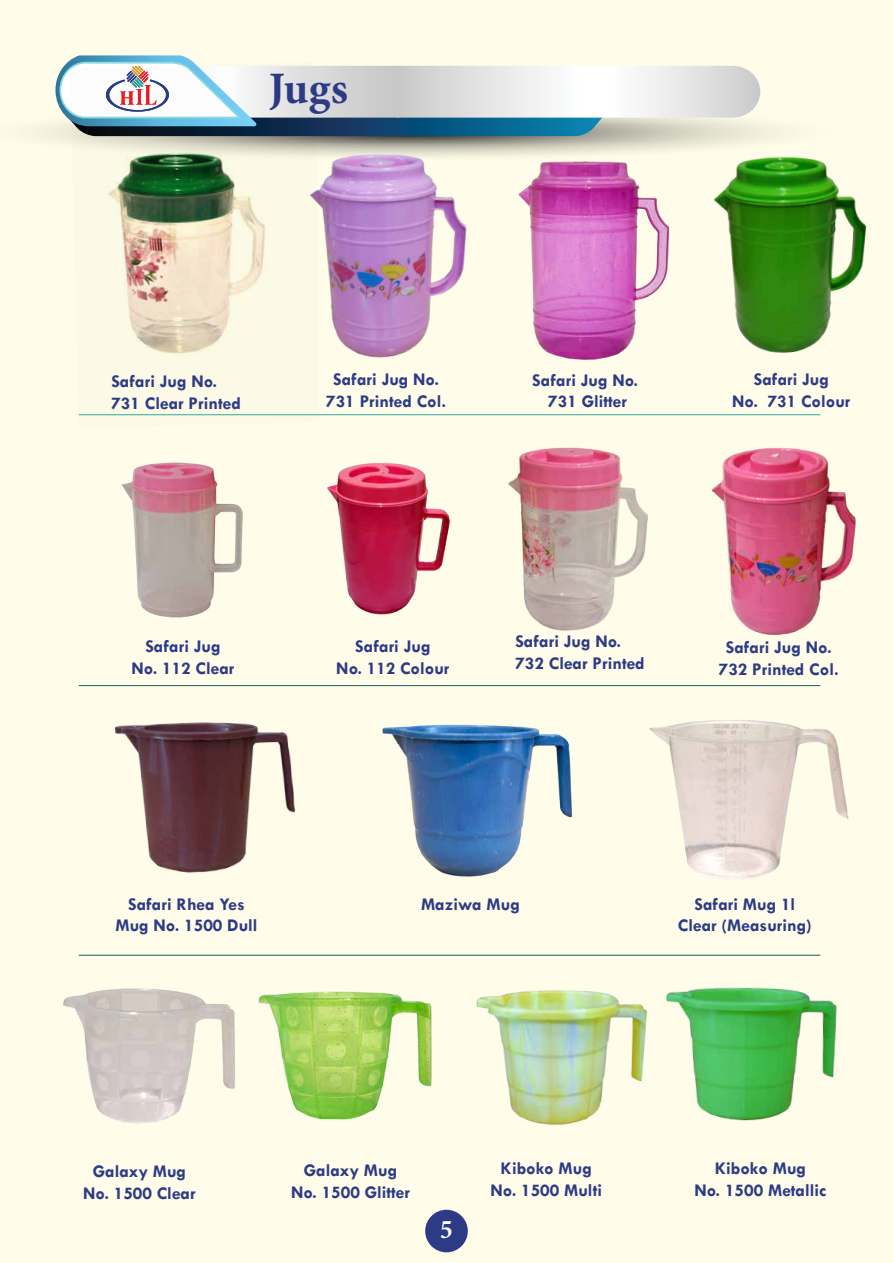
<style>
.page{position:relative;width:893px;height:1263px;background:#fffde9}
.page>*{position:absolute;margin:0;border:0;box-sizing:border-box;transform-origin:0 0}
.t1{font:700 45px "Minion Pro";color:#2d3b87}
.t2{font:700 condensed 27px "Minion Pro";color:#fff}
.t3{font:700 18px/21.6px "Tw Cen";color:#2d3b87;text-align:center}
</style>
<div class="page">
<img style="left:327px;top:462px;width:123px;height:153px">
<div style="left:425px;top:1210px;width:43px;height:42px;background:#2d3b87;border-radius:50%"></div>
<svg style="left:55px;top:55px;width:705px;height:81px"></svg>
<img style="left:70px;top:62px;width:249px;height:354px">
<img style="left:504px;top:110px;width:186px;height:251px">
<img style="left:271px;top:70px;width:233px;height:346px">
<img style="left:701px;top:143px;width:166px;height:210px">
<hr style="left:79px;top:414px;width:741px;height:1px;background:#fff">
<hr style="left:79px;top:685px;width:741px;height:1px;background:#fff">
<hr style="left:79px;top:955px;width:741px;height:1px;background:#fff">
<img style="left:649px;top:720px;width:200px;height:159px">
<img style="left:470px;top:955px;width:154px;height:171px">
<img style="left:382px;top:724px;width:190px;height:153px">
<img style="left:115px;top:722px;width:181px;height:151px">
<img style="left:277px;top:954px;width:187px;height:166px">
<img style="left:624px;top:954px;width:213px;height:167px">
<img style="left:63px;top:954px;width:214px;height:170px">
<img style="left:121px;top:462px;width:122px;height:156px">
<img style="left:508px;top:447px;width:140px;height:184px">
<img style="left:712px;top:447px;width:144px;height:188px">
<h1 class="t1" style="left:269px;top:57px;width:81px">Jugs</h1>
<p class="t3" style="left:111px;top:370px;width:131px;text-align:left">Safari Jug No.<br>731 Clear Printed</p>
<p class="t3" style="left:326px;top:368px;width:121px">Safari Jug No.<br>731 Printed Col.</p>
<p class="t3" style="left:532px;top:369px;width:107px">Safari Jug No.<br>731 Glitter</p>
<p class="t3" style="left:732px;top:368px;width:120px">Safari Jug<br>No. 731 Colour</p>
<p class="t3" style="left:131px;top:635px;width:105px">Safari Jug<br>No. 112 Clear</p>
<p class="t3" style="left:336px;top:635px;width:115px">Safari Jug<br>No. 112 Colour</p>
<p class="t3" style="left:515px;top:630px;width:131px;text-align:left">Safari Jug No.<br>732 Clear Printed</p>
<p class="t3" style="left:719px;top:636px;width:121px">Safari Jug No.<br>732 Printed Col.</p>
<p class="t3" style="left:115px;top:893px;width:144px">Safari Rhea Yes<br>Mug No. 1500 Dull</p>
<p class="t3" style="left:421px;top:893px;width:100px">Maziwa Mug</p>
<p class="t3" style="left:678px;top:893px;width:136px">Safari Mug 1l<br>Clear (Measuring)</p>
<p class="t3" style="left:83px;top:1160px;width:114px">Galaxy Mug<br>No. 1500 Clear</p>
<p class="t3" style="left:291px;top:1159px;width:121px">Galaxy Mug<br>No. 1500 Glitter</p>
<p class="t3" style="left:694px;top:1157px;width:134px">Kiboko Mug<br>No. 1500 Metallic</p>
<p class="t3" style="left:490px;top:1157px;width:113px">Kiboko Mug<br>No. 1500 Multi</p>
<h2 class="t2" style="left:440px;top:1211px;width:14px">5</h2>
</div>
